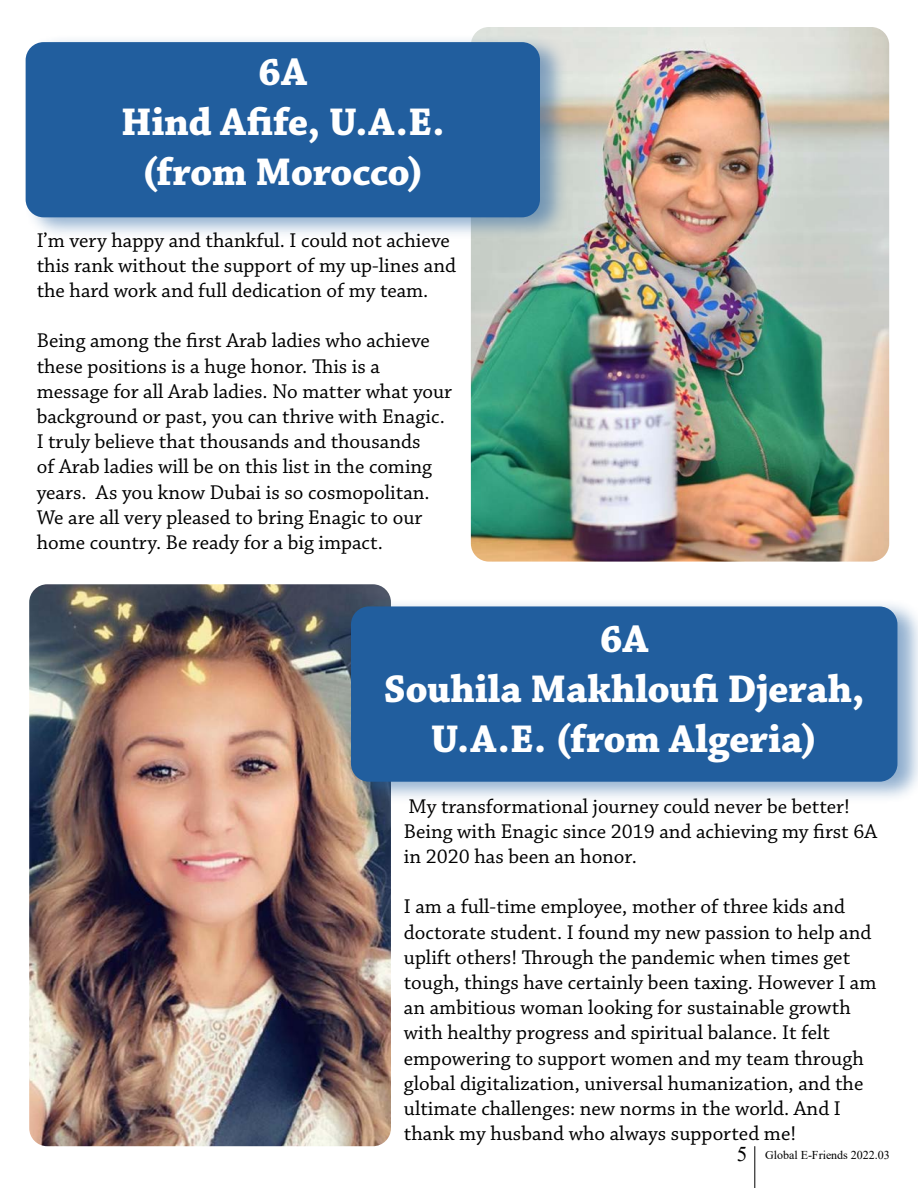
<style>
.page{position:relative;width:918px;height:1188px;background:#fff}
.page>*{position:absolute;margin:0;border:0;box-sizing:border-box;transform-origin:0 0}
.t1{font:40.5px/49.9px "Chaparral Pro Bold Capt";letter-spacing:-.01em;color:#fff;text-align:center}
.t2{font:21px/25.2px "Chaparral Pro";color:#000}
.t3{font:12px "Times New Roman";color:#000}
.s1{font-size:21px}
</style>
<div class="page">
<img style="left:29px;top:584px;width:362px;height:562px">
<img style="left:471px;top:27px;width:418px;height:535px">
<div style="left:24px;top:34px;width:545px;height:205px;background:#215e9e;opacity:.5"></div>
<div style="left:26px;top:42px;width:514px;height:175px;background:#215e9e;border-radius:18px"></div>
<hr style="left:754px;top:1146px;width:1px;height:42px;background:#000">
<div style="left:349px;top:598px;width:569px;height:206px;background:#215e9e;opacity:.5"></div>
<div style="left:351px;top:606px;width:546px;height:176px;background:#215e9e;border-radius:18px"></div>
<h1 class="t1" style="left:121px;top:48px;width:326px">6A<br>Hind Afife, U.A.E. (from Morocco)</h1>
<p class="t2" style="left:37px;top:228px;width:421px">I’m very happy and thankful. I could not achieve this rank without the support of my up-lines and the hard work and full dedication of my team.</p>
<p class="t2" style="left:37px;top:329px;width:417px">Being among the first Arab ladies who achieve these positions is a huge honor. This is a message for all Arab ladies. No matter what your background or past, you can thrive with Enagic.<br>I truly believe that thousands and thousands<br>of Arab ladies will be on this list in the coming years. As you know Dubai is so cosmopolitan.<br>We are all very pleased to bring Enagic to our home country. Be ready for a big impact.</p>
<h1 class="t1" style="left:384px;top:615px;width:483px">6A<br>Souhila Makhloufi Djerah,<br>U.A.E. (from Algeria)</h1>
<p class="t2" style="left:404px;top:794px;width:475px">My transformational journey could never be better!<br>Being with Enagic since 2019 and achieving my first 6A in 2020 has been an honor.</p>
<p class="t2" style="left:404px;top:895px;width:474px">I am a full-time employee, mother of three kids and doctorate student. I found my new passion to help and uplift others! Through the pandemic when times get tough, things have certainly been taxing. However I am an ambitious woman looking for sustainable growth with healthy progress and spiritual balance. It felt empowering to support women and my team through global digitalization, universal humanization, and the ultimate challenges: new norms in the world. And I thank my husband who always supported me!</p>
<p class="t3" style="left:737px;top:1146px;width:155px"><span class="s1">5</span> Global E-Friends 2022.03</p>
</div>
